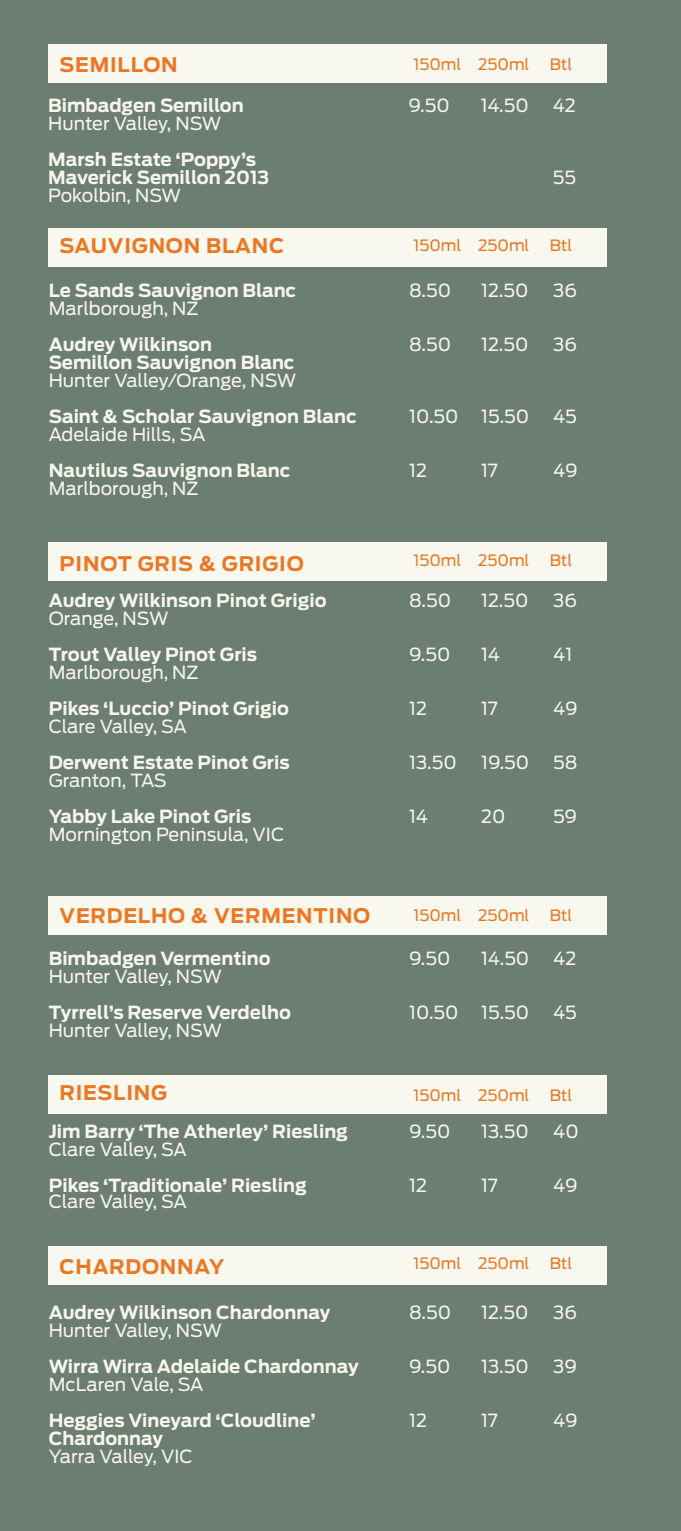
<style>
.page{position:relative;width:681px;height:1531px;background:#fff}
.page>*{position:absolute;margin:0;border:0;box-sizing:border-box;transform-origin:0 0}
.t1{font:700 20px "Antenna";letter-spacing:.04em;color:#ec7723}
.t2{font:18px/18px "Antenna";color:#f6f6eb}
.t3{font:700 18px/18px "Antenna";color:#f6f6eb}
.t4{font:15.6px "Antenna";color:#ec7723}
.s1{font-weight:700}
</style>
<div class="page">
<div style="left:0;top:0;width:680px;height:1531px;background:#6c7d72"></div>
<div style="left:48px;top:45px;width:559px;height:38px;background:#f8f8ef"></div>
<div style="left:48px;top:228px;width:559px;height:38px;background:#f8f8ef"></div>
<div style="left:48px;top:543px;width:559px;height:38px;background:#f8f8ef"></div>
<div style="left:48px;top:896px;width:559px;height:38px;background:#f8f8ef"></div>
<div style="left:48px;top:1075px;width:559px;height:38px;background:#f8f8ef"></div>
<div style="left:48px;top:1246px;width:559px;height:38px;background:#f8f8ef"></div>
<p class="t1" style="left:60px;top:53px;width:120px">SEMILLON</p>
<p class="t4" style="left:413px;top:55px;width:49px">150ml</p>
<p class="t4" style="left:478px;top:55px;width:53px">250ml</p>
<p class="t4" style="left:549px;top:55px;width:24px">Btl</p>
<p class="t3" style="left:48px;top:97px;width:197px">Bimbadgen Semillon</p>
<p class="t2" style="left:408px;top:97px;width:43px">9.50</p>
<p class="t2" style="left:480px;top:97px;width:50px">14.50</p>
<p class="t2" style="left:552px;top:97px;width:24px">42</p>
<p class="t2" style="left:48px;top:115px;width:174px">Hunter Valley, NSW</p>
<p class="t3" style="left:48px;top:151px;width:222px">Marsh Estate ‘Poppy’s<br>Maverick Semillon 2013</p>
<p class="t2" style="left:552px;top:169px;width:25px">55</p>
<p class="t2" style="left:48px;top:187px;width:134px">Pokolbin, NSW</p>
<p class="t1" style="left:60px;top:234px;width:226px">SAUVIGNON BLANC</p>
<p class="t4" style="left:413px;top:236px;width:49px">150ml</p>
<p class="t4" style="left:478px;top:236px;width:53px">250ml</p>
<p class="t4" style="left:549px;top:236px;width:24px">Btl</p>
<p class="t3" style="left:49px;top:282px;width:249px">Le Sands Sauvignon Blanc</p>
<p class="t2" style="left:409px;top:282px;width:44px">8.50</p>
<p class="t2" style="left:481px;top:282px;width:49px">12.50</p>
<p class="t2" style="left:553px;top:282px;width:25px">36</p>
<p class="t2" style="left:49px;top:300px;width:151px">Marlborough, NZ</p>
<p class="t3" style="left:49px;top:336px;width:165px">Audrey Wilkinson</p>
<p class="t2" style="left:409px;top:336px;width:44px">8.50</p>
<p class="t2" style="left:481px;top:336px;width:49px">12.50</p>
<p class="t2" style="left:553px;top:336px;width:25px">36</p>
<p class="t2" style="left:49px;top:354px;width:249px"><span class="s1">Semillon Sauvignon Blanc<br></span>Hunter Valley/Orange, NSW</p>
<p class="t3" style="left:49px;top:408px;width:309px">Saint &amp; Scholar Sauvignon Blanc</p>
<p class="t2" style="left:409px;top:408px;width:51px">10.50</p>
<p class="t2" style="left:481px;top:408px;width:50px">15.50</p>
<p class="t2" style="left:553px;top:408px;width:25px">45</p>
<p class="t2" style="left:49px;top:426px;width:158px">Adelaide Hills, SA</p>
<p class="t3" style="left:49px;top:462px;width:243px">Nautilus Sauvignon Blanc</p>
<p class="t2" style="left:409px;top:462px;width:19px">12</p>
<p class="t2" style="left:481px;top:462px;width:18px">17</p>
<p class="t2" style="left:553px;top:462px;width:26px">49</p>
<p class="t2" style="left:49px;top:480px;width:151px">Marlborough, NZ</p>
<p class="t1" style="left:60px;top:552px;width:245px">PINOT GRIS &amp; GRIGIO</p>
<p class="t4" style="left:413px;top:551px;width:49px">150ml</p>
<p class="t4" style="left:478px;top:551px;width:53px">250ml</p>
<p class="t4" style="left:549px;top:551px;width:24px">Btl</p>
<p class="t3" style="left:49px;top:591px;width:279px">Audrey Wilkinson Pinot Grigio</p>
<p class="t2" style="left:409px;top:591px;width:44px">8.50</p>
<p class="t2" style="left:481px;top:591px;width:49px">12.50</p>
<p class="t2" style="left:553px;top:591px;width:25px">36</p>
<p class="t2" style="left:49px;top:609px;width:121px">Orange, NSW</p>
<p class="t3" style="left:49px;top:645px;width:210px">Trout Valley Pinot Gris</p>
<p class="t2" style="left:409px;top:645px;width:43px">9.50</p>
<p class="t2" style="left:481px;top:645px;width:20px">14</p>
<p class="t2" style="left:553px;top:645px;width:21px">41</p>
<p class="t2" style="left:49px;top:663px;width:151px">Marlborough, NZ</p>
<p class="t3" style="left:49px;top:699px;width:242px">Pikes ‘Luccio’ Pinot Grigio</p>
<p class="t2" style="left:409px;top:699px;width:19px">12</p>
<p class="t2" style="left:481px;top:699px;width:18px">17</p>
<p class="t2" style="left:553px;top:699px;width:26px">49</p>
<p class="t2" style="left:49px;top:717px;width:140px">Clare Valley, SA</p>
<p class="t3" style="left:49px;top:753px;width:242px">Derwent Estate Pinot Gris</p>
<p class="t2" style="left:409px;top:753px;width:49px">13.50</p>
<p class="t2" style="left:481px;top:753px;width:50px">19.50</p>
<p class="t2" style="left:553px;top:753px;width:26px">58</p>
<p class="t2" style="left:49px;top:771px;width:119px">Granton, TAS</p>
<p class="t3" style="left:49px;top:807px;width:204px">Yabby Lake Pinot Gris</p>
<p class="t2" style="left:409px;top:807px;width:20px">14</p>
<p class="t2" style="left:481px;top:807px;width:26px">20</p>
<p class="t2" style="left:553px;top:807px;width:25px">59</p>
<p class="t2" style="left:49px;top:825px;width:237px">Mornington Peninsula, VIC</p>
<p class="t1" style="left:60px;top:904px;width:312px">VERDELHO &amp; VERMENTINO</p>
<p class="t4" style="left:413px;top:906px;width:49px">150ml</p>
<p class="t4" style="left:478px;top:906px;width:53px">250ml</p>
<p class="t4" style="left:549px;top:906px;width:24px">Btl</p>
<p class="t3" style="left:49px;top:949px;width:223px">Bimbadgen Vermentino</p>
<p class="t2" style="left:409px;top:949px;width:43px">9.50</p>
<p class="t2" style="left:481px;top:949px;width:50px">14.50</p>
<p class="t2" style="left:553px;top:949px;width:24px">42</p>
<p class="t2" style="left:49px;top:967px;width:174px">Hunter Valley, NSW</p>
<p class="t3" style="left:49px;top:1003px;width:244px">Tyrrell’s Reserve Verdelho</p>
<p class="t2" style="left:409px;top:1003px;width:51px">10.50</p>
<p class="t2" style="left:481px;top:1003px;width:50px">15.50</p>
<p class="t2" style="left:553px;top:1003px;width:25px">45</p>
<p class="t2" style="left:49px;top:1021px;width:174px">Hunter Valley, NSW</p>
<p class="t1" style="left:60px;top:1081px;width:109px">RIESLING</p>
<p class="t4" style="left:413px;top:1086px;width:49px">150ml</p>
<p class="t4" style="left:478px;top:1086px;width:53px">250ml</p>
<p class="t4" style="left:549px;top:1086px;width:24px">Btl</p>
<p class="t3" style="left:49px;top:1122px;width:301px">Jim Barry ‘The Atherley’ Riesling</p>
<p class="t2" style="left:409px;top:1122px;width:43px">9.50</p>
<p class="t2" style="left:481px;top:1122px;width:49px">13.50</p>
<p class="t2" style="left:553px;top:1122px;width:27px">40</p>
<p class="t2" style="left:49px;top:1140px;width:140px">Clare Valley, SA</p>
<p class="t3" style="left:49px;top:1176px;width:259px">Pikes ‘Traditionale’ Riesling</p>
<p class="t2" style="left:409px;top:1176px;width:19px">12</p>
<p class="t2" style="left:481px;top:1176px;width:18px">17</p>
<p class="t2" style="left:553px;top:1176px;width:26px">49</p>
<p class="t2" style="left:49px;top:1192px;width:140px">Clare Valley, SA</p>
<p class="t1" style="left:60px;top:1255px;width:166px">CHARDONNAY</p>
<p class="t4" style="left:413px;top:1254px;width:49px">150ml</p>
<p class="t4" style="left:478px;top:1254px;width:53px">250ml</p>
<p class="t4" style="left:549px;top:1254px;width:24px">Btl</p>
<p class="t3" style="left:49px;top:1303px;width:283px">Audrey Wilkinson Chardonnay</p>
<p class="t2" style="left:409px;top:1303px;width:44px">8.50</p>
<p class="t2" style="left:481px;top:1303px;width:49px">12.50</p>
<p class="t2" style="left:553px;top:1303px;width:25px">36</p>
<p class="t2" style="left:49px;top:1321px;width:174px">Hunter Valley, NSW</p>
<p class="t3" style="left:49px;top:1357px;width:311px">Wirra Wirra Adelaide Chardonnay</p>
<p class="t2" style="left:409px;top:1357px;width:43px">9.50</p>
<p class="t2" style="left:481px;top:1357px;width:49px">13.50</p>
<p class="t2" style="left:553px;top:1357px;width:25px">39</p>
<p class="t2" style="left:49px;top:1375px;width:156px">McLaren Vale, SA</p>
<p class="t3" style="left:49px;top:1411px;width:268px">Heggies Vineyard ‘Cloudline’</p>
<p class="t2" style="left:409px;top:1411px;width:19px">12</p>
<p class="t2" style="left:481px;top:1411px;width:18px">17</p>
<p class="t2" style="left:553px;top:1411px;width:26px">49</p>
<p class="t2" style="left:49px;top:1429px;width:145px"><span class="s1">Chardonnay<br></span>Yarra Valley, VIC</p>
</div>
